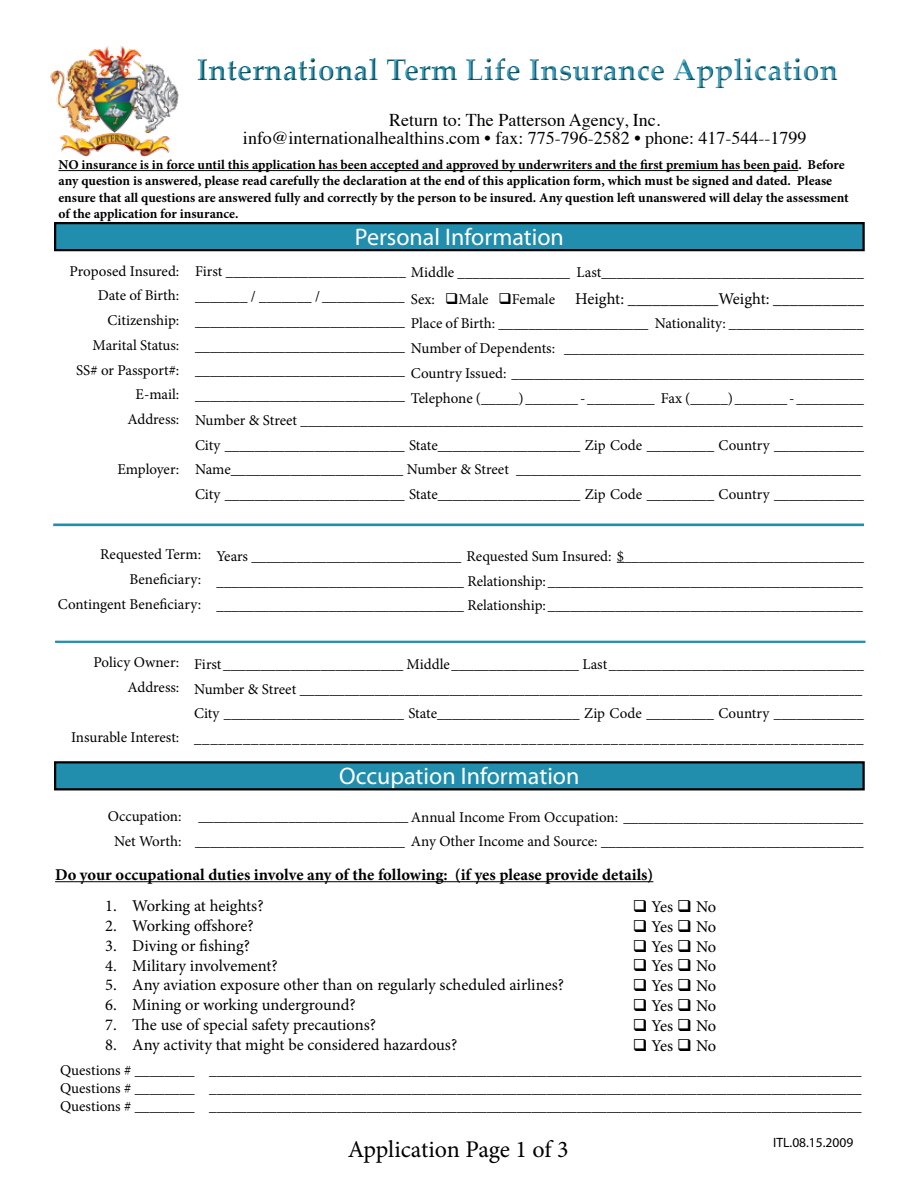
<style>
.page{position:relative;width:918px;height:1188px;background:#fff}
.page>*{position:absolute;margin:0;border:0;box-sizing:border-box;transform-origin:0 0}
.t1{font:700 30.3px "Palatino Linotype";color:#218ead}
.t2{font:24px "Myriad Pro";color:#fff}
.t3{font:24px "Minion Pro";letter-spacing:-.01em;color:#000}
.t4{font:18px/18px "Times";color:#000;text-align:center}
.t5{font:16.5px "Minion Pro";letter-spacing:-.005em;color:#000}
.t6{font:700 16.5px "Minion Pro";color:#000}
.t7{font:15px/24.8px "Minion Pro";color:#000;text-align:justify}
.t8{font:700 13.5px/16.2px "Minion Pro";color:#000}
.t9{font:13.5px "Myriad Pro";color:#000}
.s1{font-size:15px}
</style>
<div class="page">
<hr style="left:58px;top:170px;width:740px;height:1px;background:#000">
<div style="left:55px;top:762px;width:809px;height:27px;background:#218ead"></div>
<div style="left:54px;top:761px;width:811px;height:29px;border:2px solid #000"></div>
<div style="left:186px;top:50px;width:663px;height:40px;background:#000;opacity:.75"></div>
<img style="left:50px;top:46px;width:129px;height:111px">
<div style="left:55px;top:223px;width:809px;height:27px;background:#218ead"></div>
<div style="left:54px;top:222px;width:811px;height:29px;border:2px solid #000"></div>
<div style="left:53px;top:524px;width:811px;height:2px;border:2px solid #218ead"></div>
<div style="left:55px;top:641px;width:811px;height:2px;border:1px solid #218ead"></div>
<hr style="left:55px;top:881px;width:598px;height:1px;background:#000">
<h1 class="t1" style="left:196px;top:48px;width:643px">International Term Life Insurance Application</h1>
<p class="t4" style="left:243px;top:109px;width:565px">Return to: The Patterson Agency, Inc.<br>info@internationalhealthins.com • fax: 775-796-2582 • phone: 417-544--1799</p>
<p class="t8" style="left:58px;top:157px;width:792px">NO insurance is in force until this application has been accepted and approved by underwriters and the first premium has been paid. Before any question is answered, please read carefully the declaration at the end of this application form, which must be signed and dated. Please ensure that all questions are answered fully and correctly by the person to be insured. Any question left unanswered will delay the assessment of the application for insurance.</p>
<p class="t7" style="left:70px;top:259px;width:111px;text-align:right">Proposed Insured:<br>Date of Birth:<br>Citizenship:<br>Marital Status:<br>SS# or Passport#:<br>E-mail:<br>Address:</p>
<p class="t7" style="left:117px;top:457px;width:63px">Employer:</p>
<h2 class="t2" style="left:355px;top:222px;width:211px">Personal Information</h2>
<p class="t7" style="left:195px;top:260px;width:671px;text-align:left">First ________________________ Middle _______________ Last___________________________________ _______ / _______ / ___________<br>____________________________<br>____________________________<br>____________________________<br>____________________________<br>Number &amp; Street ___________________________________________________________________________ City ________________________ State___________________ Zip Code _________ Country ____________ Name_______________________ Number &amp; Street ______________________________________________ City ________________________ State___________________ Zip Code _________ Country ____________</p>
<p class="t5" style="left:411px;top:287px;width:455px"><span class="s1">Sex:</span> ❑<span class="s1">Male</span> ❑<span class="s1">Female</span> Height: ___________Weight: ___________</p>
<p class="t7" style="left:411px;top:311px;width:455px">Place of Birth: ____________________ Nationality: __________________ Number of Dependents: ________________________________________ Country Issued: _______________________________________________ Telephone (_____) _______- _________ Fax (_____)_______- _________</p>
<p class="t7" style="left:58px;top:542px;width:145px;text-align:right">Requested Term:<br>Beneficiary:<br>Contingent Beneficiary:</p>
<p class="t7" style="left:217px;top:544px;width:649px">Years ____________________________ Requested Sum Insured: $________________________________ _________________________________ Relationship:__________________________________________ _________________________________ Relationship:__________________________________________</p>
<p class="t7" style="left:94px;top:650px;width:87px;text-align:right">Policy Owner:<br>Address:</p>
<p class="t7" style="left:71px;top:725px;width:110px">Insurable Interest:</p>
<p class="t7" style="left:194px;top:652px;width:671px;text-align:left">First ________________________ Middle _________________ Last __________________________________ Number &amp; Street ___________________________________________________________________________ City ________________________ State___________________ Zip Code _________ Country ____________ __________________________________________________________________________________</p>
<h2 class="t2" style="left:339px;top:761px;width:242px">Occupation Information</h2>
<p class="t7" style="left:108px;top:804px;width:75px;text-align:center">Occupation:<br>Net Worth:</p>
<p class="t7" style="left:195px;top:805px;width:670px">____________________________ Annual Income From Occupation: ________________________________ ____________________________ Any Other Income and Source: ___________________________________</p>
<p class="t6" style="left:55px;top:863px;width:600px">Do your occupational duties involve any of the following: (if yes please provide details)</p>
<p class="t5" style="left:105px;top:895px;width:160px">1. Working at heights?</p>
<p class="t5" style="left:105px;top:915px;width:150px">2. Working offshore?</p>
<p class="t5" style="left:105px;top:935px;width:146px">3. Diving or fishing?</p>
<p class="t5" style="left:105px;top:954px;width:174px">4. Military involvement?</p>
<p class="t5" style="left:105px;top:974px;width:460px">5. Any aviation exposure other than on regularly scheduled airlines?</p>
<p class="t5" style="left:105px;top:994px;width:252px">6. Mining or working underground?</p>
<p class="t5" style="left:105px;top:1014px;width:272px">7. The use of special safety precautions?</p>
<p class="t5" style="left:105px;top:1034px;width:353px">8. Any activity that might be considered hazardous?</p>
<p class="t5" style="left:633px;top:896px;width:85px">❑ Yes ❑ No</p>
<p class="t5" style="left:633px;top:915px;width:85px">❑ Yes ❑ No</p>
<p class="t5" style="left:633px;top:935px;width:85px">❑ Yes ❑ No</p>
<p class="t5" style="left:633px;top:955px;width:85px">❑ Yes ❑ No</p>
<p class="t5" style="left:633px;top:975px;width:85px">❑ Yes ❑ No</p>
<p class="t5" style="left:633px;top:995px;width:85px">❑ Yes ❑ No</p>
<p class="t5" style="left:633px;top:1014px;width:85px">❑ Yes ❑ No</p>
<p class="t5" style="left:633px;top:1034px;width:85px">❑ Yes ❑ No</p>
<p class="t7" style="left:60px;top:1061px;width:136px;line-height:18px">Questions # ________ Questions # ________ Questions # ________</p>
<p class="t7" style="left:209px;top:1061px;width:654px;line-height:18px">_______________________________________________________________________________________ _______________________________________________________________________________________ _______________________________________________________________________________________</p>
<h2 class="t3" style="left:348px;top:1133px;width:222px">Application Page 1 of 3</h2>
<p class="t9" style="left:773px;top:1134px;width:82px">ITL.08.15.2009</p>
</div>
